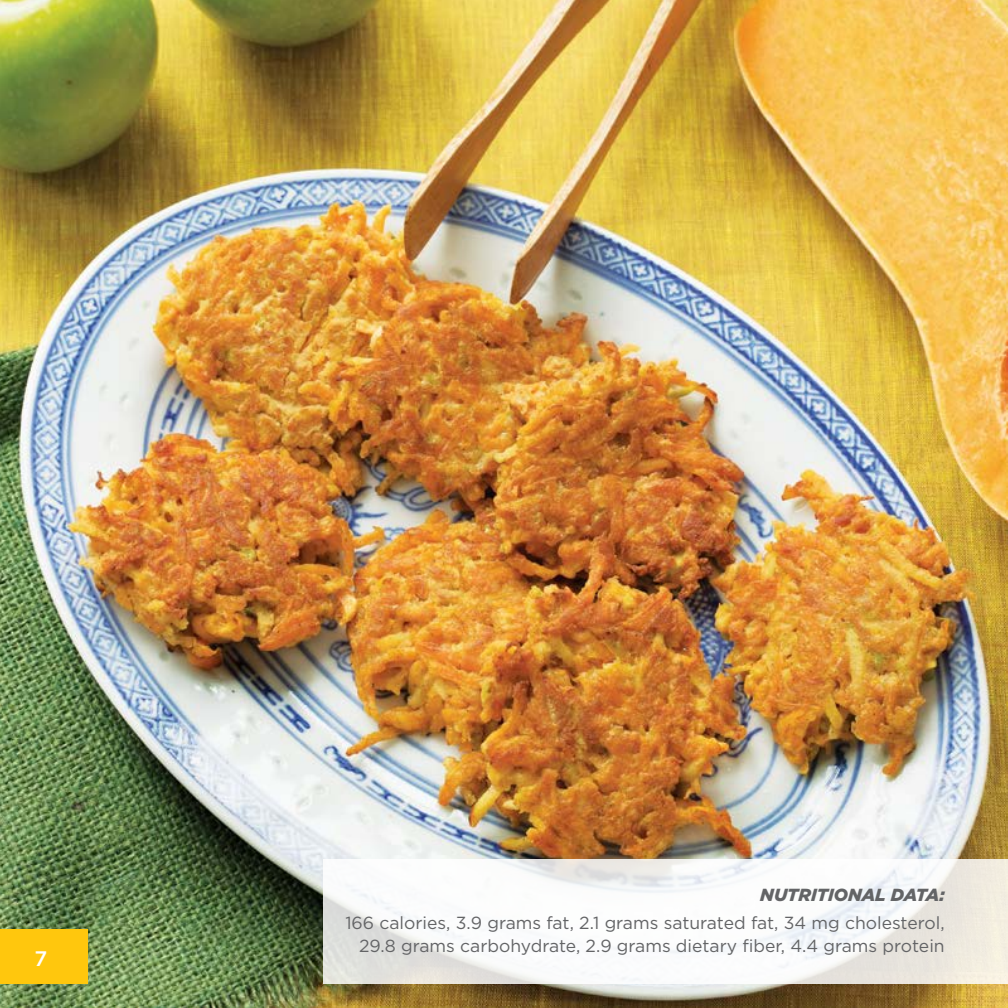
<style>
.page{position:relative;width:1008px;height:1008px;background:#fff}
.page>*{position:absolute;margin:0;border:0;box-sizing:border-box;transform-origin:0 0}
.t1{font:500 21px "Gotham";color:#fff}
.t2{font:17.5px/22.8px "Gotham";color:#636466;text-align:right}
.t3{font:italic 900 17.5px "Gotham";color:#636466}
</style>
<div class="page">
<img style="left:0;top:0;width:1008px;height:1008px">
<div style="left:0;top:930px;width:87px;height:54px;background:#ffc70d"></div>
<svg style="left:323px;top:859px;width:685px;height:125px"></svg>
<p class="t1" style="left:34px;top:946px;width:14px">7</p>
<p class="t3" style="left:760px;top:885px;width:186px">NUTRITIONAL DATA:</p>
<p class="t2" style="left:345px;top:911px;width:601px">166 calories, 3.9 grams fat, 2.1 grams saturated fat, 34 mg cholesterol,<br>29.8 grams carbohydrate, 2.9 grams dietary fiber, 4.4 grams protein</p>
</div>
